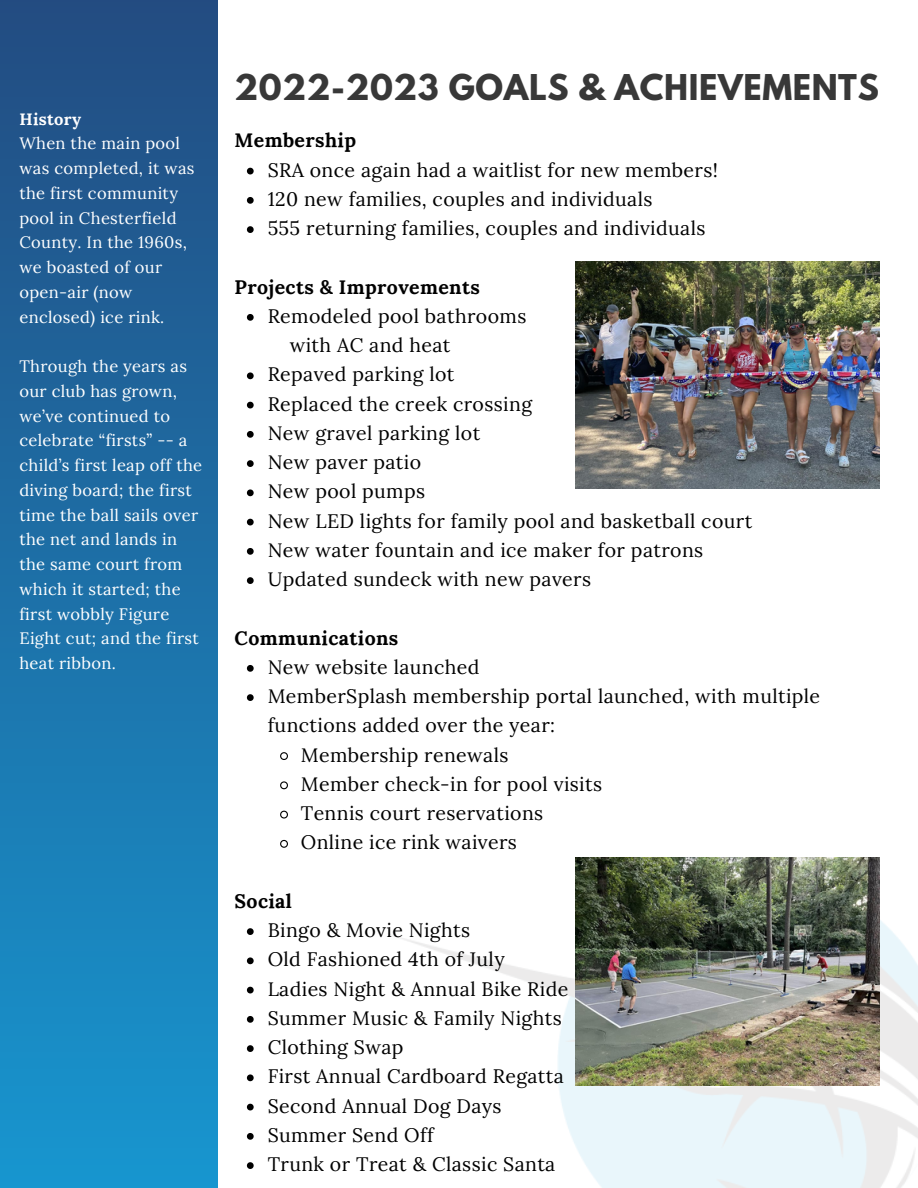
<style>
.page{position:relative;width:918px;height:1188px;background:#fff}
.page>*{position:absolute;margin:0;border:0;box-sizing:border-box;transform-origin:0 0}
.t1{font:700 31.5px "League Spartan";letter-spacing:.02em;color:#383838}
.t2{font:19.5px/29.2px "Lora";letter-spacing:.02em;color:#000}
.t3{font:700 19.5px "Lora";letter-spacing:.02em;color:#000}
.t4{font:16.5px/24.8px "Lora";letter-spacing:.02em;color:#fff}
.t5{font:700 16.5px "Lora";letter-spacing:.02em;color:#fff}
</style>
<div class="page">
<img style="left:394px;top:857px;width:524px;height:331px">
<div style="left:0;top:0;width:218px;height:1188px;background:linear-gradient(to bottom,#234c81,#1796cf)"></div>
<svg style="left:247px;top:168px;width:7px;height:6px"></svg>
<svg style="left:247px;top:197px;width:7px;height:7px"></svg>
<svg style="left:247px;top:226px;width:7px;height:7px"></svg>
<svg style="left:247px;top:314px;width:7px;height:7px"></svg>
<svg style="left:247px;top:372px;width:7px;height:7px"></svg>
<svg style="left:247px;top:402px;width:7px;height:6px"></svg>
<svg style="left:247px;top:431px;width:7px;height:7px"></svg>
<svg style="left:247px;top:460px;width:7px;height:7px"></svg>
<svg style="left:247px;top:489px;width:7px;height:7px"></svg>
<svg style="left:247px;top:519px;width:7px;height:6px"></svg>
<svg style="left:247px;top:548px;width:7px;height:7px"></svg>
<svg style="left:247px;top:577px;width:7px;height:7px"></svg>
<svg style="left:247px;top:665px;width:7px;height:7px"></svg>
<svg style="left:247px;top:694px;width:7px;height:7px"></svg>
<svg style="left:280px;top:752px;width:8px;height:8px"></svg>
<svg style="left:280px;top:781px;width:8px;height:9px"></svg>
<svg style="left:280px;top:810px;width:8px;height:9px"></svg>
<svg style="left:280px;top:839px;width:8px;height:9px"></svg>
<svg style="left:247px;top:928px;width:7px;height:7px"></svg>
<svg style="left:247px;top:957px;width:7px;height:7px"></svg>
<svg style="left:247px;top:987px;width:7px;height:6px"></svg>
<svg style="left:247px;top:1016px;width:7px;height:7px"></svg>
<svg style="left:247px;top:1045px;width:7px;height:7px"></svg>
<svg style="left:247px;top:1074px;width:7px;height:7px"></svg>
<svg style="left:247px;top:1104px;width:7px;height:6px"></svg>
<svg style="left:247px;top:1133px;width:7px;height:7px"></svg>
<svg style="left:247px;top:1162px;width:7px;height:7px"></svg>
<img style="left:575px;top:858px;width:304px;height:227px">
<img style="left:575px;top:262px;width:304px;height:227px">
<p class="t5" style="left:19px;top:108px;width:63px">History</p>
<p class="t4" style="left:19px;top:131px;width:177px">When the main pool was completed, it was the first community pool in Chesterfield<br>County. In the 1960s, we boasted of our open-air (now enclosed) ice rink.</p>
<p class="t4" style="left:19px;top:354px;width:184px">Through the years as our club has grown, we’ve continued to celebrate “firsts” -- a child’s first leap off the diving board; the first time the ball sails over the net and lands in the same court from which it started; the first wobbly Figure<br>Eight cut; and the first heat ribbon.</p>
<p class="t1" style="left:235px;top:72px;width:646px">2022-2023 GOALS &amp; ACHIEVEMENTS</p>
<p class="t3" style="left:235px;top:128px;width:123px">Membership</p>
<p class="t2" style="left:268px;top:155px;width:452px">SRA once again had a waitlist for new members!</p>
<p class="t2" style="left:268px;top:184px;width:386px">120 new families, couples and individuals</p>
<p class="t2" style="left:268px;top:213px;width:439px">555 returning families, couples and individuals</p>
<p class="t3" style="left:235px;top:274px;width:247px">Projects &amp; Improvements</p>
<p class="t2" style="left:268px;top:301px;width:260px">Remodeled pool bathrooms</p>
<p class="t2" style="left:290px;top:330px;width:162px">with AC and heat</p>
<p class="t2" style="left:268px;top:360px;width:188px">Repaved parking lot</p>
<p class="t2" style="left:268px;top:389px;width:266px">Replaced the creek crossing</p>
<p class="t2" style="left:268px;top:418px;width:214px">New gravel parking lot</p>
<p class="t2" style="left:268px;top:447px;width:155px">New paver patio</p>
<p class="t2" style="left:268px;top:477px;width:159px">New pool pumps</p>
<p class="t2" style="left:268px;top:506px;width:486px">New LED lights for family pool and basketball court</p>
<p class="t2" style="left:268px;top:535px;width:437px">New water fountain and ice maker for patrons</p>
<p class="t2" style="left:268px;top:564px;width:325px">Updated sundeck with new pavers</p>
<p class="t3" style="left:235px;top:625px;width:165px">Communications</p>
<p class="t2" style="left:268px;top:652px;width:213px">New website launched</p>
<p class="t2" style="left:268px;top:681px;width:554px">MemberSplash membership portal launched, with multiple functions added over the year:</p>
<p class="t2" style="left:301px;top:740px;width:209px">Membership renewals</p>
<p class="t2" style="left:301px;top:769px;width:303px">Member check-in for pool visits</p>
<p class="t2" style="left:301px;top:798px;width:244px">Tennis court reservations</p>
<p class="t2" style="left:301px;top:828px;width:218px">Online ice rink waivers</p>
<p class="t3" style="left:235px;top:888px;width:59px">Social</p>
<p class="t2" style="left:268px;top:915px;width:204px">Bingo &amp; Movie Nights</p>
<p class="t2" style="left:268px;top:945px;width:238px">Old Fashioned 4th of July</p>
<p class="t2" style="left:268px;top:974px;width:302px">Ladies Night &amp; Annual Bike Ride</p>
<p class="t2" style="left:268px;top:1003px;width:296px">Summer Music &amp; Family Nights</p>
<p class="t2" style="left:268px;top:1032px;width:137px">Clothing Swap</p>
<p class="t2" style="left:268px;top:1062px;width:298px">First Annual Cardboard Regatta</p>
<p class="t2" style="left:268px;top:1091px;width:235px">Second Annual Dog Days</p>
<p class="t2" style="left:268px;top:1120px;width:168px">Summer Send Off</p>
<p class="t2" style="left:268px;top:1149px;width:289px">Trunk or Treat &amp; Classic Santa</p>
</div>
